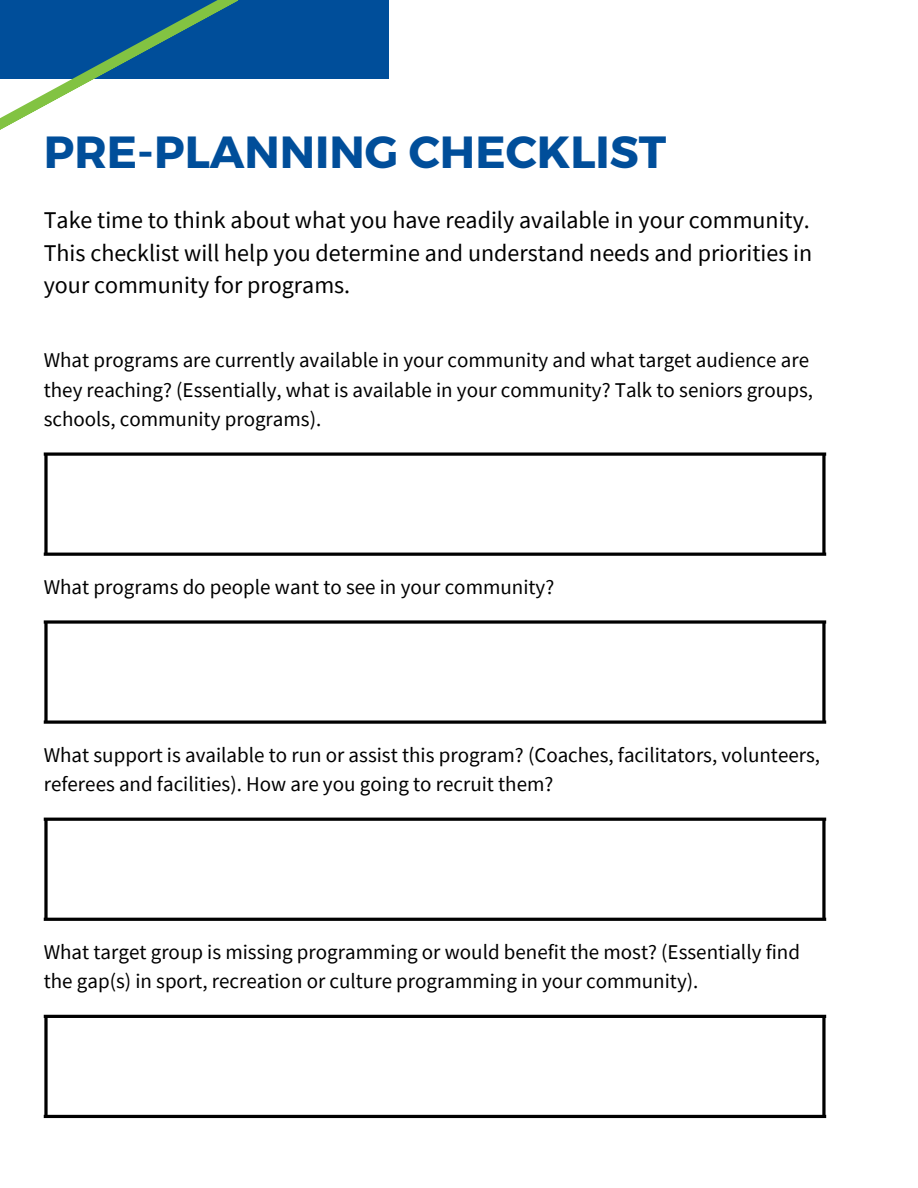
<style>
.page{position:relative;width:918px;height:1188px;background:#fff}
.page>*{position:absolute;margin:0;border:0;box-sizing:border-box;transform-origin:0 0}
.t1{font:700 45px "Montserrat";color:#004e9a}
.t2{font:24px/32.7px "Source Sans Pro";color:#000;text-align:justify}
.t3{font:21px/29.2px "Source Sans Pro";color:#000}
</style>
<div class="page">
<svg style="left:44px;top:452px;width:782px;height:4px;background:#313131"></svg>
<svg style="left:44px;top:454px;width:4px;height:99px"></svg>
<hr style="left:44px;top:553px;width:782px;height:3px;background:#000">
<svg style="left:822px;top:454px;width:4px;height:99px"></svg>
<hr style="left:44px;top:818px;width:782px;height:3px;background:#000">
<svg style="left:44px;top:820px;width:4px;height:98px"></svg>
<hr style="left:44px;top:918px;width:782px;height:3px;background:#000">
<svg style="left:822px;top:820px;width:4px;height:98px"></svg>
<hr style="left:44px;top:1015px;width:782px;height:3px;background:#000">
<svg style="left:44px;top:1018px;width:4px;height:97px"></svg>
<hr style="left:44px;top:1115px;width:782px;height:3px;background:#000">
<svg style="left:822px;top:1018px;width:4px;height:97px"></svg>
<svg style="left:44px;top:620px;width:782px;height:4px;background:#303030"></svg>
<svg style="left:44px;top:622px;width:4px;height:98px"></svg>
<svg style="left:44px;top:720px;width:782px;height:4px;background:#303030"></svg>
<svg style="left:822px;top:622px;width:4px;height:99px"></svg>
<div style="left:0;top:0;width:388px;height:79px;background:#004e9a"></div>
<svg style="left:0;top:0;width:238px;height:130px"></svg>
<p class="t1" style="left:44px;top:123px;width:624px">PRE-PLANNING CHECKLIST</p>
<h1 class="t2" style="left:44px;top:203px;width:770px">Take time to think about what you have readily available in your community.<br>This checklist will help you determine and understand needs and priorities in your community for programs.</h1>
<h2 class="t3" style="left:44px;top:345px;width:771px">What programs are currently available in your community and what target audience are they reaching? (Essentially, what is available in your community? Talk to seniors groups, schools, community programs).</h2>
<p class="t3" style="left:44px;top:572px;width:512px">What programs do people want to see in your community?</p>
<p class="t3" style="left:44px;top:740px;width:778px">What support is available to run or assist this program? (Coaches, facilitators, volunteers, referees and facilities). How are you going to recruit them?</p>
<p class="t3" style="left:44px;top:937px;width:758px">What target group is missing programming or would benefit the most? (Essentially find the gap(s) in sport, recreation or culture programming in your community).</p>
</div>
